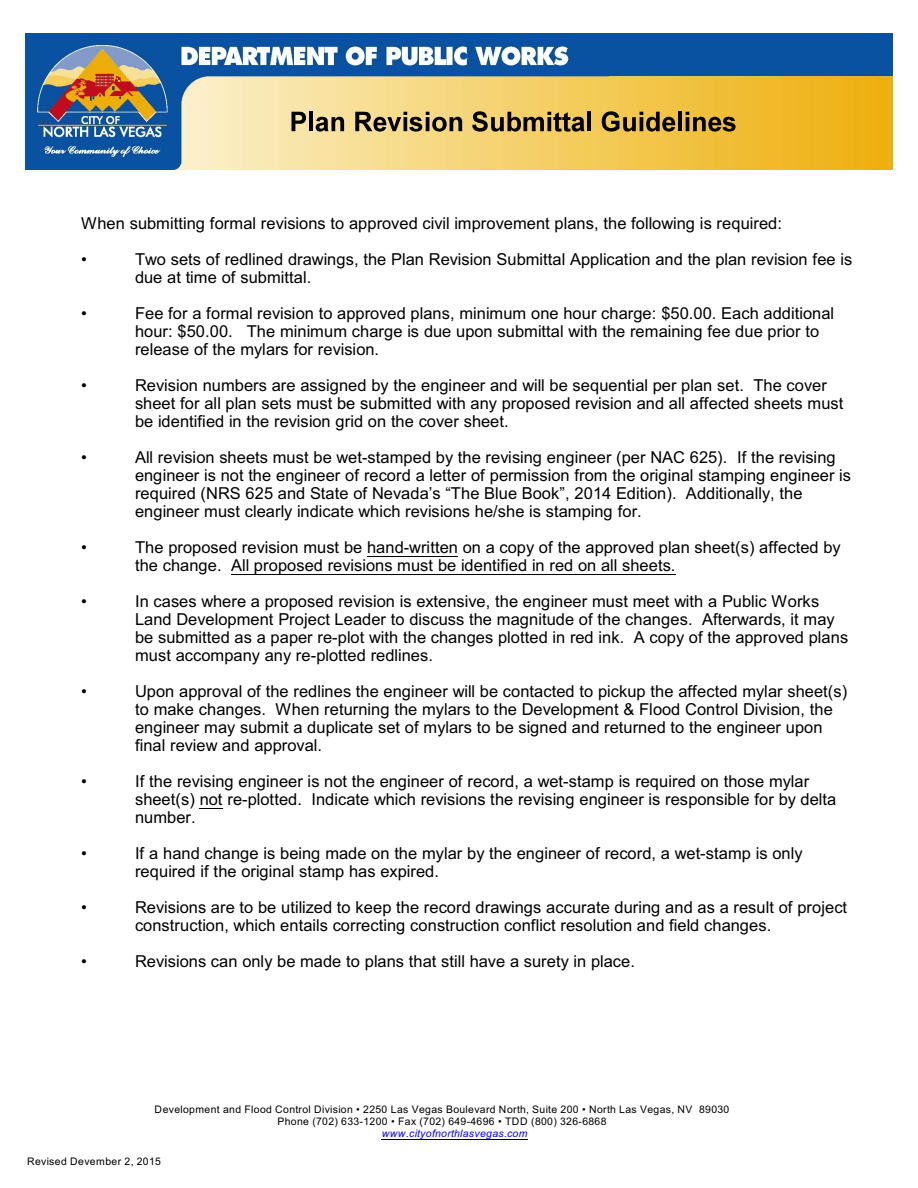
<style>
.page{position:relative;width:918px;height:1188px;background:#fff}
.page>*{position:absolute;margin:0;border:0;box-sizing:border-box;transform-origin:0 0}
.t1{font:16.5px/18px "Arial";letter-spacing:.005em;color:#000}
.t2{font:10.5px/12px "Arial";letter-spacing:.035em;color:#000;text-align:center}
.t3{font:italic 10.5px "Arial";letter-spacing:.035em;color:#00f}
</style>
<div class="page">
<img style="left:26px;top:34px;width:866px;height:135px">
<svg style="left:291px;top:112px;width:15px;height:19px"></svg>
<hr style="left:309px;top:112px;width:4px;height:19px;background:#000">
<svg style="left:316px;top:117px;width:28px;height:15px"></svg>
<svg style="left:355px;top:112px;width:107px;height:20px;background:#8f8050"></svg>
<svg style="left:472px;top:111px;width:113px;height:21px;background:#8e793d"></svg>
<hr style="left:587px;top:112px;width:4px;height:19px;background:#000">
<svg style="left:602px;top:111px;width:73px;height:21px;background:#8c722c"></svg>
<hr style="left:678px;top:112px;width:4px;height:19px;background:#000">
<svg style="left:686px;top:112px;width:50px;height:20px"></svg>
<hr style="left:367px;top:556px;width:91px;height:1px;background:#000">
<hr style="left:231px;top:574px;width:445px;height:1px;background:#000">
<svg style="left:200px;top:808px;width:23px;height:1px"></svg>
<hr style="left:382px;top:1139px;width:146px;height:1px;background:#000">
<p class="t1" style="left:81px;top:207px;width:703px;line-height:36px">When submitting formal revisions to approved civil improvement plans, the following is required: •</p>
<p class="t1" style="left:135px;top:252px;width:719px">Two sets of redlined drawings, the Plan Revision Submittal Application and the plan revision fee is due at time of submittal.</p>
<p class="t1" style="left:81px;top:306px;width:7px">•</p>
<p class="t1" style="left:135px;top:306px;width:701px">Fee for a formal revision to approved plans, minimum one hour charge: $50.00. Each additional hour: $50.00. The minimum charge is due upon submittal with the remaining fee due prior to release of the mylars for revision.</p>
<p class="t1" style="left:81px;top:378px;width:7px">•</p>
<p class="t1" style="left:135px;top:378px;width:710px">Revision numbers are assigned by the engineer and will be sequential per plan set. The cover sheet for all plan sets must be submitted with any proposed revision and all affected sheets must be identified in the revision grid on the cover sheet.</p>
<p class="t1" style="left:81px;top:450px;width:7px">•</p>
<p class="t1" style="left:135px;top:450px;width:718px">All revision sheets must be wet-stamped by the revising engineer (per NAC 625). If the revising engineer is not the engineer of record a letter of permission from the original stamping engineer is required (NRS 625 and State of Nevada’s “The Blue Book”, 2014 Edition). Additionally, the engineer must clearly indicate which revisions he/she is stamping for.</p>
<p class="t1" style="left:81px;top:540px;width:7px">•</p>
<p class="t1" style="left:135px;top:540px;width:707px">The proposed revision must be hand-written on a copy of the approved plan sheet(s) affected by the change. All proposed revisions must be identified in red on all sheets.</p>
<p class="t1" style="left:81px;top:594px;width:7px">•</p>
<p class="t1" style="left:135px;top:594px;width:715px">In cases where a proposed revision is extensive, the engineer must meet with a Public Works Land Development Project Leader to discuss the magnitude of the changes. Afterwards, it may be submitted as a paper re-plot with the changes plotted in red ink. A copy of the approved plans must accompany any re-plotted redlines.</p>
<p class="t1" style="left:81px;top:684px;width:7px">•</p>
<p class="t1" style="left:135px;top:684px;width:714px">Upon approval of the redlines the engineer will be contacted to pickup the affected mylar sheet(s) to make changes. When returning the mylars to the Development &amp; Flood Control Division, the engineer may submit a duplicate set of mylars to be signed and returned to the engineer upon final review and approval.</p>
<p class="t1" style="left:81px;top:774px;width:7px">•</p>
<p class="t1" style="left:135px;top:774px;width:703px">If the revising engineer is not the engineer of record, a wet-stamp is required on those mylar sheet(s) not re-plotted. Indicate which revisions the revising engineer is responsible for by delta number.</p>
<p class="t1" style="left:81px;top:846px;width:7px">•</p>
<p class="t1" style="left:135px;top:846px;width:669px">If a hand change is being made on the mylar by the engineer of record, a wet-stamp is only required if the original stamp has expired.</p>
<p class="t1" style="left:81px;top:900px;width:7px">•</p>
<p class="t1" style="left:135px;top:900px;width:714px">Revisions are to be utilized to keep the record drawings accurate during and as a result of project construction, which entails correcting construction conflict resolution and field changes.</p>
<p class="t1" style="left:81px;top:954px;width:7px">•</p>
<p class="t1" style="left:135px;top:954px;width:502px">Revisions can only be made to plans that still have a surety in place.</p>
<p class="t2" style="left:155px;top:1104px;width:576px">Development and Flood Control Division • 2250 Las Vegas Boulevard North, Suite 200 • North Las Vegas, NV 89030<br>Phone (702) 633-1200 • Fax (702) 649-4696 • TDD (800) 326-6868</p>
<p class="t3" style="left:382px;top:1129px;width:147px">www.cityofnorthlasvegas.com</p>
<p class="t2" style="left:27px;top:1157px;width:135px">Revised Devember 2, 2015</p>
</div>
